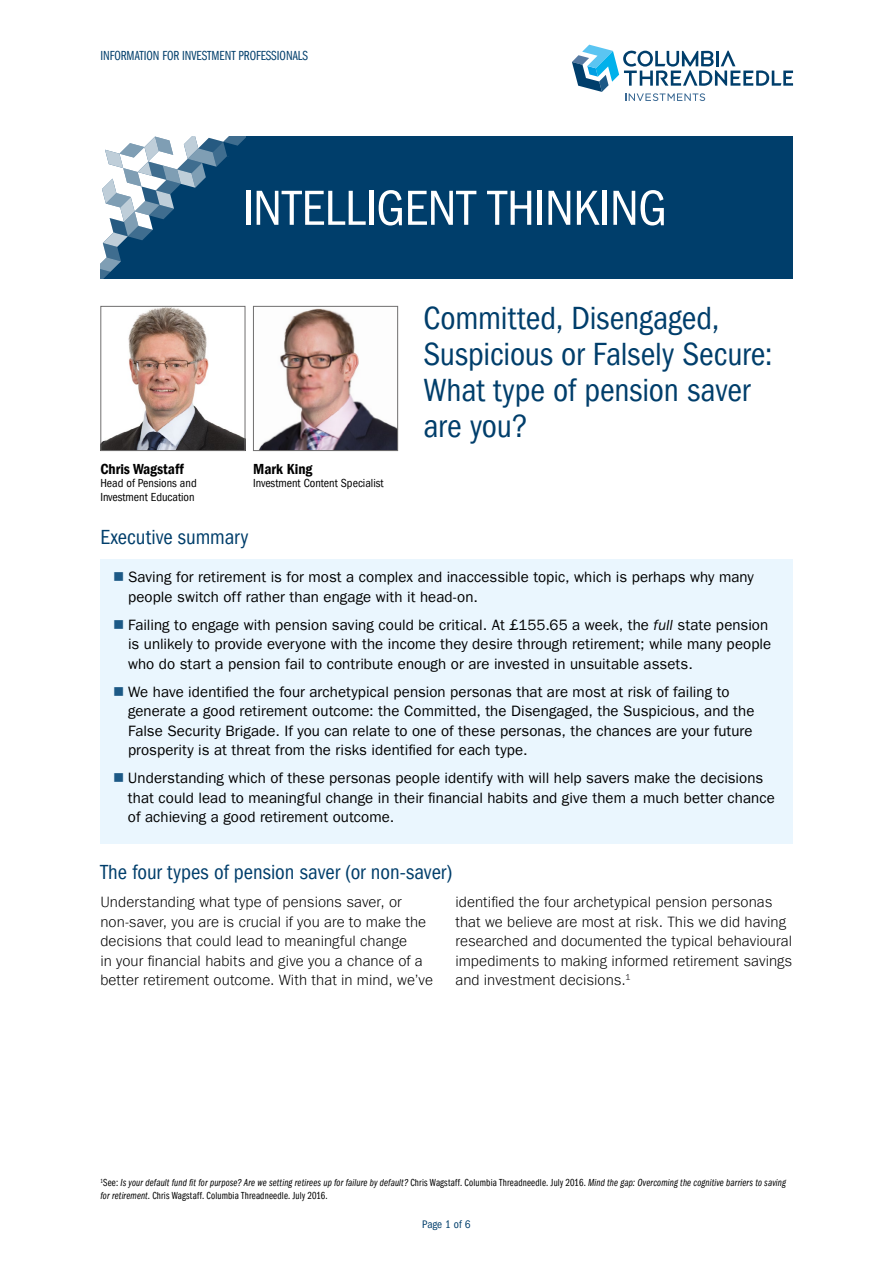
<style>
.page{position:relative;width:893px;height:1263px;background:#fff}
.page>*{position:absolute;margin:0;border:0;box-sizing:border-box;transform-origin:0 0}
.t1{font:condensed 51px "ITC Frank Gofor Ameriprise";letter-spacing:-.005em;color:#fff}
.t2{font:condensed 33px/36px "ITC Frank Gofor Ameriprise";letter-spacing:-.005em;color:#003e6b}
.t3{font:condensed 21px "ITC Frank Gofor Ameriprise";color:#003e6b}
.t4{font:15px/19.5px "ITC Frank Gofor Ameriprise";letter-spacing:.005em;color:#000}
.t5{font:300 15px/19.5px "ITC Frank Gofor Ameriprise";letter-spacing:.005em;color:#000}
.t6{font:15px "ITC Frank Gofor Ameriprise Dm Cn";color:#000}
.t7{font:13.5px "ITC Frank Gofor Ameriprise Bk Cm";color:#003e6b}
.t8{font:condensed 12px/13.5px "ITC Frank Gofor Ameriprise";color:#000}
.t9{font:condensed 11.25px "ITC Frank Gofor Ameriprise";letter-spacing:-.015em;color:#003e6b}
.t10{font:10.5px "ITC Frank Gofor Ameriprise Bk Cm It";letter-spacing:.015em;color:#000}
.t11{font:10.5px "ITC Frank Gofor Ameriprise Bk Cm";letter-spacing:.02em;color:#000}
.s1{color:#1c5986}
.s2{font-style:italic}
.s3{font-family:"ITC Frank Gofor Ameriprise Bk Cm"}
.s4{font-family:"ITC Frank Gofor Ameriprise Bk Cm It"}
</style>
<div class="page">
<div style="left:100px;top:136px;width:692px;height:143px;background:#003e6b"></div>
<svg style="left:100px;top:136px;width:146px;height:143px"></svg>
<svg style="left:572px;top:45px;width:221px;height:56px"></svg>
<div style="left:100px;top:559px;width:692px;height:285px;background:#eaf6fe"></div>
<img style="left:103px;top:308px;width:140px;height:141px">
<div style="left:101px;top:306px;width:144px;height:145px;border:1px solid #706f6f"></div>
<img style="left:259px;top:308px;width:137px;height:141px">
<div style="left:253px;top:306px;width:145px;height:145px;border:1px solid #706f6f"></div>
<p class="t7" style="left:100px;top:48px;width:209px">INFORMATION FOR INVESTMENT PROFESSIONALS</p>
<h1 class="t1" style="left:242px;top:179px;width:426px">INTELLIGENT THINKING</h1>
<p class="t6" style="left:100px;top:460px;width:85px">Chris Wagstaff</p>
<p class="t8" style="left:100px;top:477px;width:98px">Head of Pensions and<br>Investment Education</p>
<p class="t6" style="left:253px;top:460px;width:61px">Mark King</p>
<p class="t8" style="left:253px;top:477px;width:132px">Investment Content Specialist</p>
<h2 class="t2" style="left:423px;top:300px;width:351px">Committed, Disengaged,<br>Suspicious or Falsely Secure:<br>What type of pension saver are you?</h2>
<h3 class="t3" style="left:100px;top:525px;width:149px">Executive summary</h3>
<p class="t4" style="left:128px;top:567px;width:627px;text-indent:-15px"><span class="s1">■</span> Saving for retirement is for most a complex and inaccessible topic, which is perhaps why many people switch off rather than engage with it head-on.</p>
<p class="t4" style="left:128px;top:615px;width:645px;text-indent:-15px"><span class="s1">■</span> Failing to engage with pension saving could be critical. At £155.65 a week, the <span class="s2">full</span> state pension is unlikely to provide everyone with the income they desire through retirement; while many people who do start a pension fail to contribute enough or are invested in unsuitable assets.</p>
<p class="t4" style="left:128px;top:682px;width:628px;text-indent:-15px"><span class="s1">■</span> We have identified the four archetypical pension personas that are most at risk of failing to generate a good retirement outcome: the Committed, the Disengaged, the Suspicious, and the False Security Brigade. If you can relate to one of these personas, the chances are your future prosperity is at threat from the risks identified for each type.</p>
<p class="t4" style="left:128px;top:768px;width:648px;text-indent:-15px"><span class="s1">■</span> Understanding which of these personas people identify with will help savers make the decisions that could lead to meaningful change in their financial habits and give them a much better chance of achieving a good retirement outcome.</p>
<h3 class="t3" style="left:100px;top:860px;width:354px">The four types of pension saver (or non-saver)</h3>
<p class="t5" style="left:100px;top:892px;width:334px">Understanding what type of pensions saver, or non-saver, you are is crucial if you are to make the decisions that could lead to meaningful change<br>in your financial habits and give you a chance of a better retirement outcome. With that in mind, we’ve</p>
<p class="t5" style="left:455px;top:892px;width:338px">identified the four archetypical pension personas that we believe are most at risk. This we did having researched and documented the typical behavioural impediments to making informed retirement savings and investment decisions.<sup>1</sup></p>
<p class="t10" style="left:100px;top:1177px;width:687px"><sup>1</sup><span class="s3">See:</span> Is your default fund fit for purpose? Are we setting retirees up for failure by default? <span class="s3">Chris Wagstaff. Columbia Threadneedle. July 2016.</span> Mind the gap: Overcoming the cognitive barriers to saving</p>
<p class="t11" style="left:100px;top:1190px;width:229px"><span class="s4">for retirement</span>. Chris Wagstaff. Columbia Threadneedle. July 2016.</p>
<p class="t9" style="left:422px;top:1218px;width:50px">Page 1 of 6</p>
</div>
